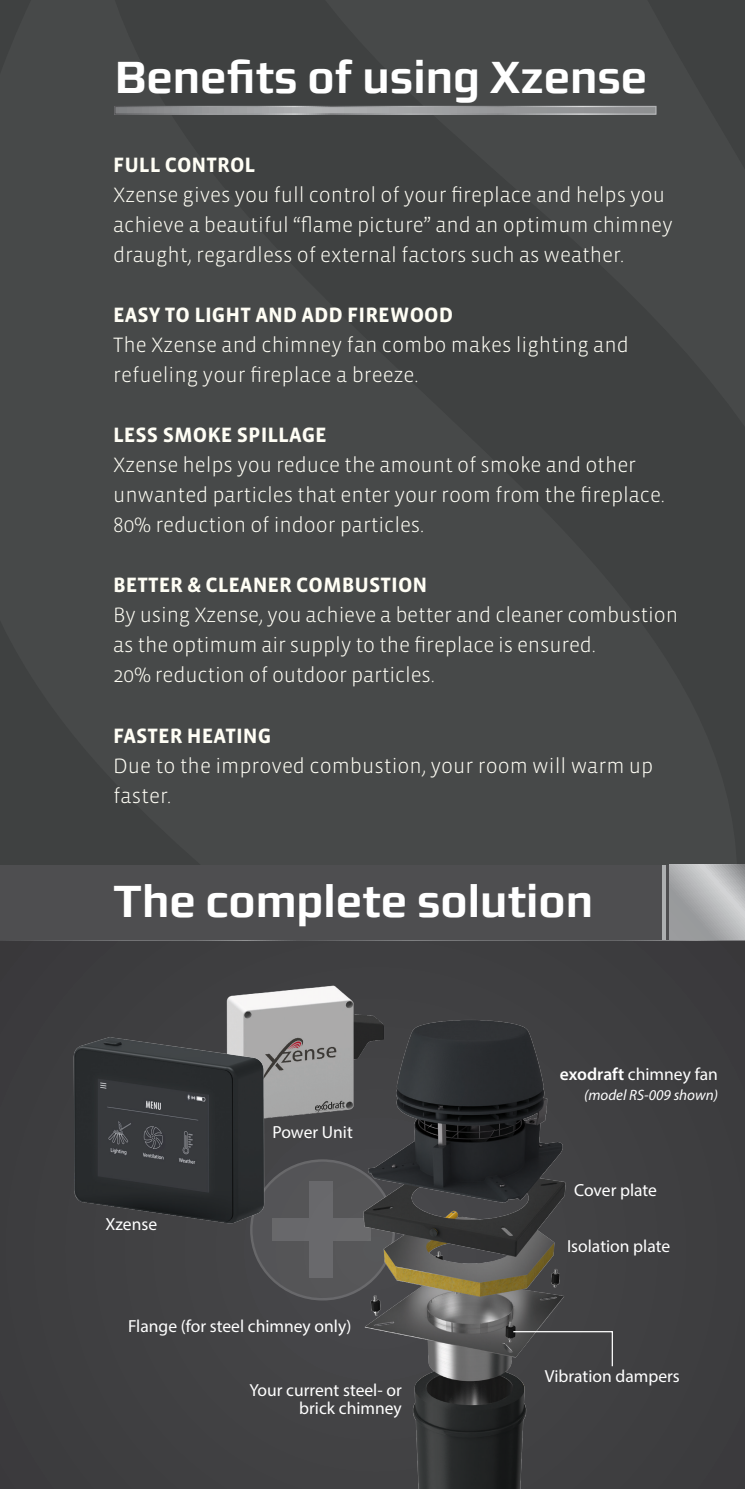
<style>
.page{position:relative;width:745px;height:1489px;background:#fff}
.page>*{position:absolute;margin:0;border:0;box-sizing:border-box;transform-origin:0 0}
.Body{font:700 45px "Morgan Sans";color:#fff}
.Body-2{font:300 21.25px/30px "Vista Sans OT";letter-spacing:-.005em;color:#fffef5}
.Body-3{font:700 21.25px "Vista Sans OT";color:#fffef5}
.Red_Ml_rubrik_conten{font:17.5px/17.5px "Myriad Pro";color:#fff;text-align:right}
.Red_Ml_rubrik_conten-2{font:italic 15px "Myriad Pro";color:#fff}
.s1{font-weight:600}
</style>
<div class="page">
<div style="left:0;top:939px;width:744px;height:549px;background:#3e3e40"></div>
<div style="left:0;top:864px;width:744px;height:75px;background:#4e4e50"></div>
<svg style="left:669px;top:864px;width:75px;height:75px;background:#b0b1b3"></svg>
<div style="left:616px;top:0;width:128px;height:864px;background:#474949"></div>
<div style="left:0;top:0;width:616px;height:864px;background:#474949"></div>
<hr style="left:662px;top:864px;width:4px;height:75px;background:#adafb0">
<div style="left:252px;top:1161px;width:140px;height:137px;background:#545457;border-radius:50%"></div>
<div style="left:272px;top:1218px;width:98px;height:23px;background:#68686b"></div>
<img style="left:282px;top:979px;width:371px;height:509px">
<img style="left:222px;top:981px;width:167px;height:142px">
<img style="left:53px;top:1031px;width:231px;height:197px">
<svg style="left:116px;top:108px;width:538px;height:5px;background:#9a9b9d"></svg>
<svg style="left:511px;top:1330px;width:102px;height:37px;background:#4b4b4c"></svg>
<p class="Body" style="left:115px;top:49px;width:533px">Benefits of using Xzense</p>
<p class="Body-3" style="left:113px;top:154px;width:143px">FULL CONTROL</p>
<p class="Body-2" style="left:113px;top:180px;width:561px">Xzense gives you full control of your fireplace and helps you achieve a beautiful “flame picture” and an optimum chimney draught, regardless of external factors such as weather.</p>
<p class="Body-3" style="left:113px;top:304px;width:341px">EASY TO LIGHT AND ADD FIREWOOD</p>
<p class="Body-2" style="left:113px;top:330px;width:517px">The Xzense and chimney fan combo makes lighting and refueling your fireplace a breeze.</p>
<p class="Body-3" style="left:113px;top:424px;width:215px">LESS SMOKE SPILLAGE</p>
<p class="Body-2" style="left:113px;top:450px;width:553px">Xzense helps you reduce the amount of smoke and other unwanted particles that enter your room from the fireplace.</p>
<p class="Body-2" style="left:113px;top:510px;width:312px">80% reduction of indoor particles.</p>
<p class="Body-3" style="left:113px;top:574px;width:315px">BETTER &amp; CLEANER COMBUSTION</p>
<p class="Body-2" style="left:113px;top:600px;width:566px">By using Xzense, you achieve a better and cleaner combustion as the optimum air supply to the fireplace is ensured.</p>
<p class="Body-2" style="left:113px;top:660px;width:323px">20% reduction of outdoor particles.</p>
<p class="Body-3" style="left:113px;top:724px;width:159px">FASTER HEATING</p>
<p class="Body-2" style="left:113px;top:750px;width:541px">Due to the improved combustion, your room will warm up faster.</p>
<p class="Body" style="left:113px;top:873px;width:481px">The complete solution</p>
<p class="Red_Ml_rubrik_conten" style="left:105px;top:1215px;width:53px">Xzense</p>
<p class="Red_Ml_rubrik_conten" style="left:272px;top:1123px;width:82px">Power Unit</p>
<p class="Red_Ml_rubrik_conten" style="left:128px;top:1316px;width:224px">Flange (for steel chimney only)</p>
<p class="Red_Ml_rubrik_conten" style="left:249px;top:1380px;width:154px">Your current steel- or brick chimney</p>
<p class="Red_Ml_rubrik_conten" style="left:559px;top:1065px;width:159px"><span class="s1">exodraft</span> chimney fan</p>
<p class="Red_Ml_rubrik_conten-2" style="left:583px;top:1085px;width:135px">(model RS-009 shown)</p>
<p class="Red_Ml_rubrik_conten" style="left:573px;top:1180px;width:84px">Cover plate</p>
<p class="Red_Ml_rubrik_conten" style="left:566px;top:1236px;width:105px">Isolation plate</p>
<p class="Red_Ml_rubrik_conten" style="left:544px;top:1366px;width:136px">Vibration dampers</p>
</div>
